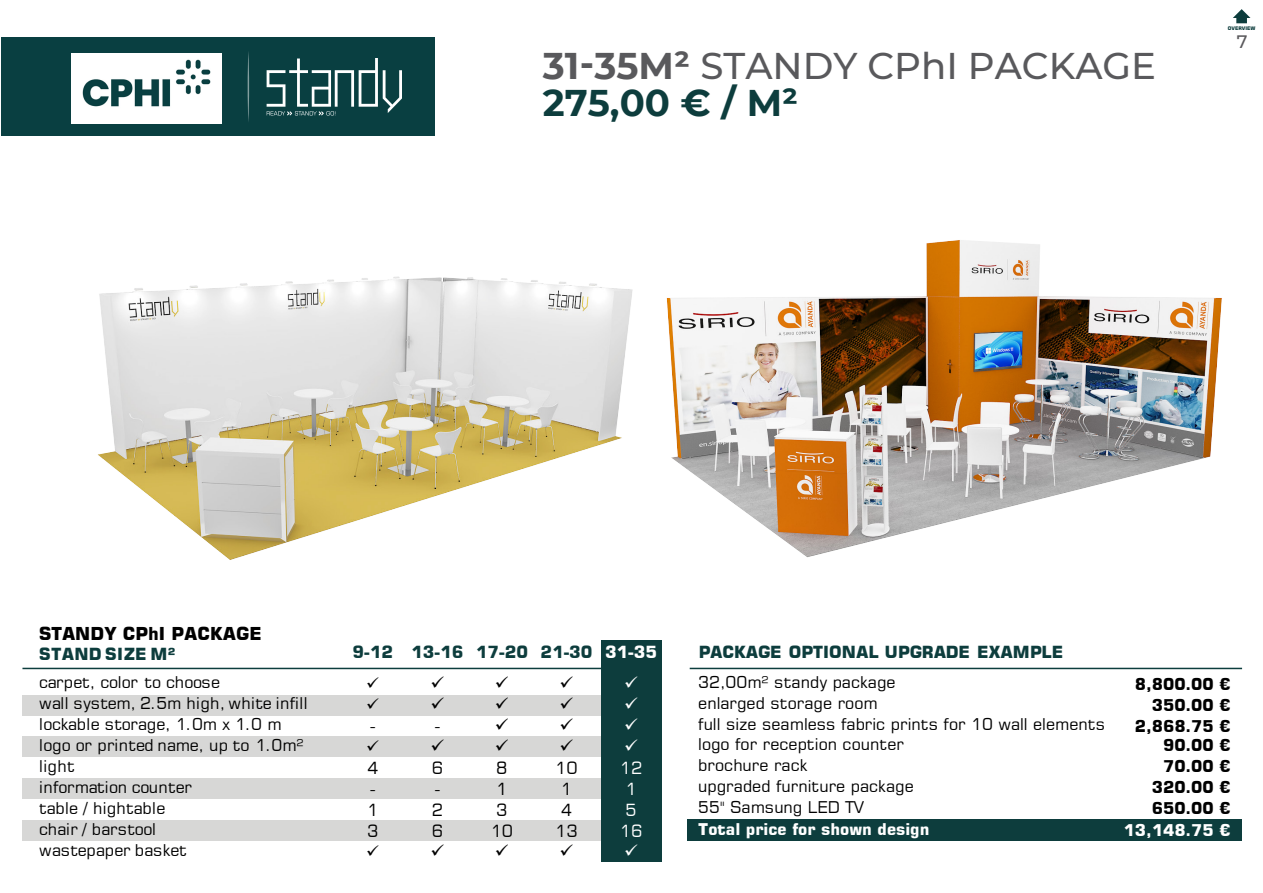
<style>
.page{position:relative;width:1263px;height:893px;background:#fff}
.page>*{position:absolute;margin:0;border:0;box-sizing:border-box;transform-origin:0 0}
.t1{font:500 37.2px/37.3px "Montserrat";color:#59595c}
.t2{font:500 18px "Montserrat";color:#5a595c}
.t3{font:700 17.7px "Square 721 BT";color:#000}
.t4{font:17.7px/21px "Wingdings";color:#000;text-align:justify}
.t5{font:17.7px/21px "Wingdings";color:#fff;text-align:justify}
.t6{font:700 16.65px "Square 721 BT";color:#0d3d3d}
.t7{font:16.65px/21px "Square 721 BT";color:#000}
.t8{font:700 16.65px "Square 721 BT";letter-spacing:.02em;color:#0d3d3d}
.t9{font:16.65px/21px "Square 721 BT";color:#fff;text-align:center}
.t10{font:700 16.65px "Square 721 BT";color:#fff}
.t11{font:16.2px/21px "Square 721 BT";color:#000}
.t12{font:700 16.2px/21px "Square 721 BT";color:#000;text-align:right}
.t13{font:700 16.2px "Square 721 BT";color:#fff}
.t14{font:700 4.8px "Square 721 BT";color:#0d3d3d}
.s1{font-weight:700}
.s2{font-weight:700;color:#0d3d3d}
</style>
<div class="page">
<div style="left:22px;top:695px;width:638px;height:21px;background:#d7d7d6"></div>
<div style="left:22px;top:736px;width:638px;height:21px;background:#d7d7d6"></div>
<div style="left:22px;top:778px;width:638px;height:21px;background:#d7d7d6"></div>
<div style="left:22px;top:820px;width:638px;height:20px;background:#d7d7d6"></div>
<div style="left:601px;top:640px;width:60px;height:221px;background:#0d3d3d"></div>
<div style="left:688px;top:819px;width:554px;height:22px;background:#0d3d3d"></div>
<hr style="left:690px;top:668px;width:552px;height:1px;background:#0d3d3d">
<img style="left:781px;top:240px;width:441px;height:318px">
<img style="left:22px;top:276px;width:759px;height:404px">
<svg style="left:1233px;top:9px;width:17px;height:14px"></svg>
<div style="left:1px;top:37px;width:433px;height:99px;background:#093f41"></div>
<svg style="left:267px;top:58px;width:135px;height:58px"></svg>
<svg style="left:248px;top:52px;width:1px;height:70px"></svg>
<img style="left:71px;top:53px;width:150px;height:71px">
<svg style="left:432px;top:676px;width:12px;height:4px"></svg>
<svg style="left:367px;top:677px;width:12px;height:3px"></svg>
<h1 class="t1" style="left:543px;top:46px;width:615px"><span class="s1">31-35M²</span> STANDY CPhI PACKAGE<br><span class="s2">275,00 € / M²</span></h1>
<p class="t14" style="left:1228px;top:25px;width:29px">OVERVIEW</p>
<p class="t2" style="left:1237px;top:29px;width:12px">7</p>
<p class="t3" style="left:39px;top:623px;width:224px">STANDY CPhI PACKAGE</p>
<p class="t8" style="left:39px;top:644px;width:138px">STAND SIZE M²</p>
<p class="t11" style="left:39px;top:672px;width:270px">carpet, color to choose<br>wall system, 2.5m high, white infill lockable storage, 1.0m x 1.0 m logo or printed name, up to 1.0m²</p>
<p class="t11" style="left:39px;top:777px;width:154px">information counter table / hightable chair / barstool wastepaper basket</p>
<p class="t11" style="left:39px;top:756px;width:37px">light</p>
<p class="t6" style="left:352px;top:641px;width:42px">9-12</p>
<p class="t7" style="left:369px;top:715px;width:8px">-</p>
<p class="t7" style="left:367px;top:757px;width:13px">4 -<br>1<br>3</p>
<p class="t6" style="left:411px;top:641px;width:54px">13-16</p>
<p class="t7" style="left:434px;top:715px;width:8px">-</p>
<p class="t7" style="left:432px;top:757px;width:13px">6 -<br>2<br>6</p>
<p class="t6" style="left:476px;top:641px;width:54px">17-20</p>
<p class="t4" style="left:495px;top:673px;width:15px">✓ ✓ ✓ ✓</p>
<p class="t7" style="left:491px;top:757px;width:24px;text-align:center">8<br>1<br>3<br>10</p>
<p class="t6" style="left:540px;top:641px;width:54px">21-30</p>
<p class="t4" style="left:559px;top:673px;width:15px">✓ ✓ ✓ ✓</p>
<p class="t7" style="left:555px;top:757px;width:24px;text-align:center">10<br>1<br>4<br>13</p>
<p class="t10" style="left:605px;top:641px;width:54px">31-35</p>
<p class="t5" style="left:624px;top:673px;width:15px">✓ ✓ ✓ ✓</p>
<p class="t9" style="left:620px;top:757px;width:24px">12<br>1<br>5<br>16</p>
<p class="t6" style="left:699px;top:641px;width:366px">PACKAGE OPTIONAL UPGRADE EXAMPLE</p>
<p class="t11" style="left:698px;top:672px;width:408px">32,00m² standy package<br>enlarged storage room<br>full size seamless fabric prints for 10 wall elements</p>
<p class="t12" style="left:1135px;top:673px;width:97px">8,800.00 €<br>350.00 €<br>2,868.75 €</p>
<p class="t11" style="left:698px;top:733px;width:217px">logo for reception counter brochure rack<br>upgraded furniture package</p>
<p class="t12" style="left:1152px;top:735px;width:80px">90.00 €<br>70.00 €<br>320.00 €</p>
<p class="t11" style="left:698px;top:796px;width:168px">55" Samsung LED TV</p>
<p class="t12" style="left:1152px;top:798px;width:80px">650.00 €</p>
<p class="t13" style="left:698px;top:819px;width:233px">Total price for shown design</p>
<p class="t13" style="left:1123px;top:820px;width:109px">13,148.75 €</p>
</div>
